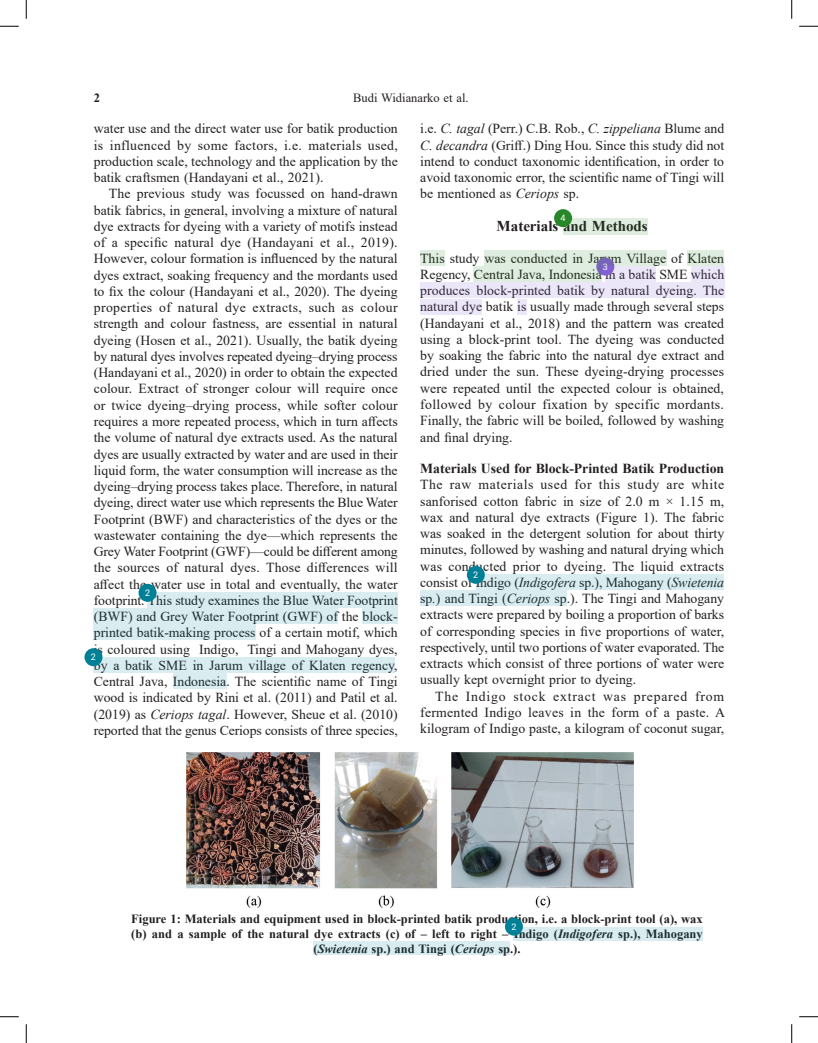
<style>
.page{position:relative;width:818px;height:1043px;background:#fff}
.page>*{position:absolute;margin:0;border:0;box-sizing:border-box;transform-origin:0 0}
.Level_1{font:700 15px "Times New Roman";color:#231f20}
.Body_text{font:13.75px/16.2px "Times New Roman";color:#231f20;text-align:justify}
.Body_flush{font:13.75px/16.2px "Times New Roman";color:#231f20;text-align:justify}
.Level_2{font:700 13.75px "Times New Roman";color:#231f20}
.Figure__Caption{font:700 12.5px/15px "Times New Roman";color:#231f20;text-align:center}
.folio{font:12.5px "Times New Roman";color:#231f20}
.folio-2{font:700 12.5px "Times New Roman";color:#231f20}
.t1{font:9px "Roboto+Noto Sans CJK SC Regular";color:#fff}
.s1{font-style:italic}
</style>
<div class="page">
<img style="left:187px;top:752px;width:446px;height:155px">
<svg style="left:0;top:25px;width:19px;height:2px"></svg>
<svg style="left:799px;top:25px;width:19px;height:2px"></svg>
<svg style="left:0;top:1016px;width:19px;height:1px"></svg>
<svg style="left:799px;top:1016px;width:19px;height:1px"></svg>
<svg style="left:25px;top:0;width:2px;height:19px"></svg>
<svg style="left:25px;top:1024px;width:2px;height:18px"></svg>
<svg style="left:791px;top:0;width:1px;height:19px"></svg>
<svg style="left:791px;top:1024px;width:1px;height:18px"></svg>
<div style="left:93px;top:657px;width:302px;height:15px;background:#d9ecef"></div>
<div style="left:84px;top:648px;width:18px;height:18px;background:#008096;border-radius:50%"></div>
<div style="left:173px;top:674px;width:53px;height:15px;background:#d9ecef"></div>
<div style="left:476px;top:575px;width:247px;height:15px;background:#d9ecef"></div>
<div style="left:467px;top:566px;width:18px;height:18px;background:#008096;border-radius:50%"></div>
<div style="left:420px;top:590px;width:146px;height:16px;background:#d9ecef"></div>
<div style="left:514px;top:926px;width:189px;height:14px;background:#d9ecef"></div>
<div style="left:505px;top:917px;width:18px;height:18px;background:#008096;border-radius:50%"></div>
<div style="left:314px;top:941px;width:195px;height:14px;background:#d9ecef"></div>
<div style="left:147px;top:593px;width:250px;height:15px;background:#d9ecef"></div>
<div style="left:138px;top:584px;width:18px;height:18px;background:#008096;border-radius:50%"></div>
<div style="left:93px;top:608px;width:245px;height:16px;background:#d9ecef"></div>
<div style="left:362px;top:608px;width:35px;height:16px;background:#d9ecef"></div>
<div style="left:93px;top:624px;width:162px;height:16px;background:#d9ecef"></div>
<div style="left:605px;top:267px;width:51px;height:15px;background:#ece7f8"></div>
<div style="left:596px;top:258px;width:18px;height:17px;background:#8260d3;border-radius:50%"></div>
<div style="left:690px;top:267px;width:34px;height:15px;background:#ece7f8"></div>
<div style="left:420px;top:282px;width:304px;height:16px;background:#ece7f8"></div>
<div style="left:420px;top:299px;width:62px;height:15px;background:#ece7f8"></div>
<div style="left:517px;top:299px;width:9px;height:15px;background:#ece7f8"></div>
<div style="left:563px;top:218px;width:84px;height:17px;background:#deeddf"></div>
<div style="left:554px;top:209px;width:18px;height:18px;background:#278729;border-radius:50%"></div>
<div style="left:420px;top:251px;width:24px;height:15px;background:#deeddf"></div>
<div style="left:484px;top:251px;width:182px;height:15px;background:#deeddf"></div>
<div style="left:687px;top:251px;width:36px;height:15px;background:#deeddf"></div>
<div style="left:473px;top:267px;width:129px;height:15px;background:#deeddf"></div>
<p class="folio-2" style="left:94px;top:89px;width:8px">2</p>
<p class="folio" style="left:353px;top:89px;width:117px">Budi Widianarko et al.</p>
<p class="Body_text" style="left:94px;top:120px;width:305px">water use and the direct water use for batik production is influenced by some factors, i.e. materials used, production scale, technology and the application by the batik craftsmen (Handayani et al., 2021).</p>
<p class="Body_text" style="left:94px;top:185px;width:305px;text-indent:15px">The previous study was focussed on hand-drawn batik fabrics, in general, involving a mixture of natural dye extracts for dyeing with a variety of motifs instead of a specific natural dye (Handayani et al., 2019).<br>However, colour formation is influenced by the natural dyes extract, soaking frequency and the mordants used to fix the colour (Handayani et al., 2020). The dyeing properties of natural dye extracts, such as colour strength and colour fastness, are essential in natural dyeing (Hosen et al., 2021). Usually, the batik dyeing by natural dyes involves repeated dyeing–drying process (Handayani et al., 2020) in order to obtain the expected colour. Extract of stronger colour will require once or twice dyeing–drying process, while softer colour requires a more repeated process, which in turn affects the volume of natural dye extracts used. As the natural dyes are usually extracted by water and are used in their liquid form, the water consumption will increase as the dyeing–drying process takes place. Therefore, in natural dyeing, direct water use which represents the Blue Water Footprint (BWF) and characteristics of the dyes or the wastewater containing the dye—which represents the Grey Water Footprint (GWF)—could be different among the sources of natural dyes. Those differences will affect the water use in total and eventually, the water footprint. This study examines the Blue Water Footprint (BWF) and Grey Water Footprint (GWF) of the block&shy;printed batik-making process of a certain motif, which is coloured using Indigo, Tingi and Mahogany dyes, by a batik SME in Jarum village of Klaten regency, Central Java, Indonesia. The scientific name of Tingi wood is indicated by Rini et al. (2011) and Patil et al. (2019) as <span class="s1">Ceriops tagal</span>. However, Sheue et al. (2010) reported that the genus Ceriops consists of three species,</p>
<p class="Body_text" style="left:420px;top:120px;width:305px">i.e. <span class="s1">C. tagal</span> (Perr.) C.B. Rob., <span class="s1">C. zippeliana</span> Blume and <span class="s1">C. decandra</span> (Griff.) Ding Hou. Since this study did not intend to conduct taxonomic identification, in order to avoid taxonomic error, the scientific name of Tingi will be mentioned as <span class="s1">Ceriops</span> sp.</p>
<p class="Level_1" style="left:496px;top:215px;width:153px">Materials and Methods</p>
<p class="Body_flush" style="left:420px;top:249px;width:305px">This study was conducted in Jarum Village of Klaten Regency, Central Java, Indonesia in a batik SME which produces block-printed batik by natural dyeing. The natural dye batik is usually made through several steps (Handayani et al., 2018) and the pattern was created using a block-print tool. The dyeing was conducted by soaking the fabric into the natural dye extract and dried under the sun. These dyeing-drying processes were repeated until the expected colour is obtained, followed by colour fixation by specific mordants.<br>Finally, the fabric will be boiled, followed by washing and final drying.</p>
<p class="Level_2" style="left:420px;top:458px;width:305px">Materials Used for Block-Printed Batik Production</p>
<p class="Body_flush" style="left:420px;top:476px;width:305px">The raw materials used for this study are white sanforised cotton fabric in size of 2.0 m × 1.15 m, wax and natural dye extracts (Figure 1). The fabric was soaked in the detergent solution for about thirty minutes, followed by washing and natural drying which was conducted prior to dyeing. The liquid extracts consist of Indigo (<span class="s1">Indigofera</span> sp.), Mahogany (<span class="s1">Swietenia </span>sp<span class="s1">.</span>) and Tingi (<span class="s1">Ceriops</span> sp.). The Tingi and Mahogany extracts were prepared by boiling a proportion of barks of corresponding species in five proportions of water, respectively, until two portions of water evaporated. The extracts which consist of three portions of water were usually kept overnight prior to dyeing.</p>
<p class="Body_text" style="left:420px;top:687px;width:306px;text-indent:15px">The Indigo stock extract was prepared from fermented Indigo leaves in the form of a paste. A kilogram of Indigo paste, a kilogram of coconut sugar,</p>
<p class="t1" style="left:560px;top:213px;width:7px">4</p>
<p class="t1" style="left:602px;top:261px;width:7px">3</p>
<p class="t1" style="left:473px;top:569px;width:7px">2</p>
<p class="t1" style="left:145px;top:587px;width:7px">2</p>
<p class="t1" style="left:91px;top:652px;width:7px">2</p>
<p class="Figure__Caption" style="left:131px;top:910px;width:573px">Figure 1: Materials and equipment used in block-printed batik production, i.e. a block-print tool (a), wax (b) and a sample of the natural dye extracts (c) of – left to right – Indigo (<span class="s1">Indigofera</span> sp.), Mahogany (<span class="s1">Swietenia</span> sp.) and Tingi (<span class="s1">Ceriops</span> sp.).</p>
<p class="t1" style="left:511px;top:921px;width:7px">2</p>
</div>
